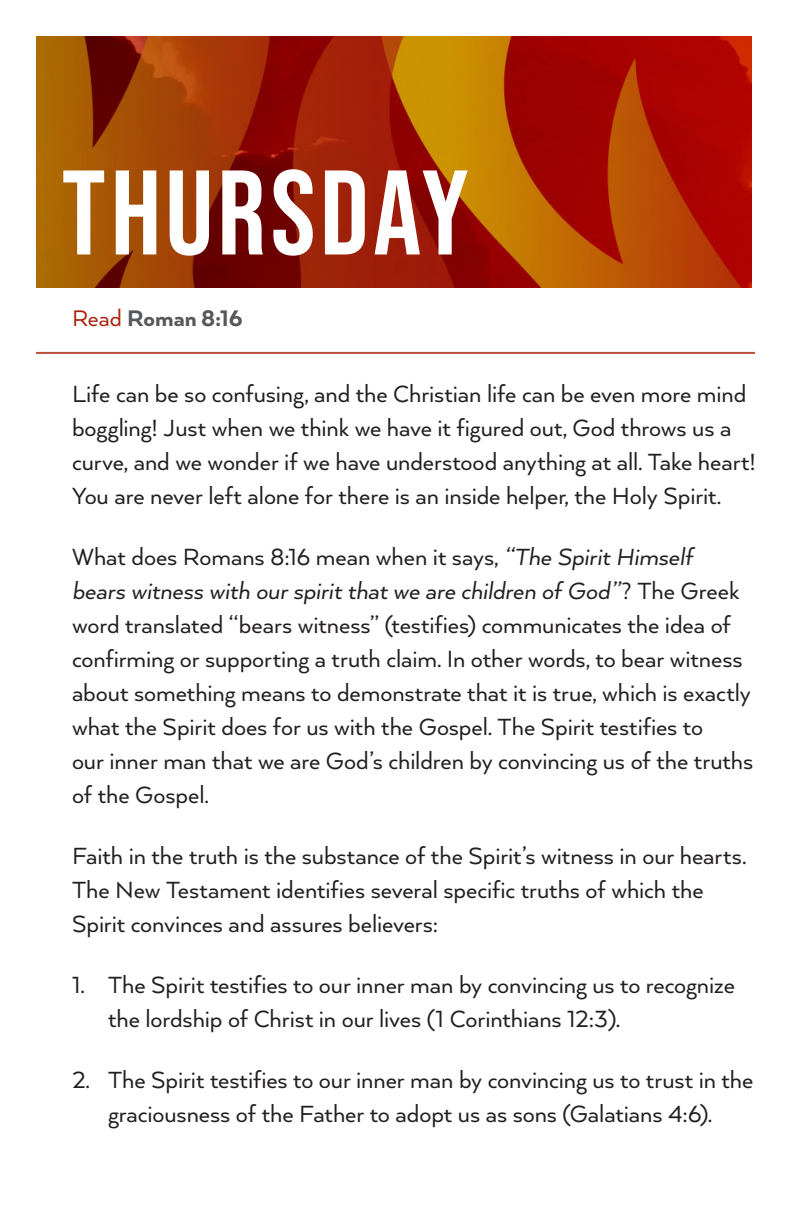
<style>
.page{position:relative;width:792px;height:1224px;background:#fff}
.page>*{position:absolute;margin:0;border:0;box-sizing:border-box;transform-origin:0 0}
.Big_weekday_title{font:120px "Bebas Neue";letter-spacing:.035em;color:#fff}
.Body{font:27px/34px "Arquitecta";letter-spacing:-.005em;color:#231f20}
.Weekly_verses{font:800 26px "Arquitecta";color:#57585a}
.s1{font-weight:400;color:#aa240e}
.s2{font-style:italic}
</style>
<div class="page">
<hr style="left:36px;top:352px;width:719px;height:2px;background:#bb503e">
<img style="left:36px;top:36px;width:716px;height:252px">
<p class="Big_weekday_title" style="left:62px;top:145px;width:408px">THURSDAY</p>
<p class="Weekly_verses" style="left:72px;top:302px;width:172px"><span class="s1">Read</span> Roman 8:16</p>
<p class="Body" style="left:72px;top:376px;width:686px">Life can be so confusing, and the Christian life can be even more mind boggling! Just when we think we have it figured out, God throws us a curve, and we wonder if we have understood anything at all. Take heart!<br>You are never left alone for there is an inside helper, the Holy Spirit.</p>
<p class="Body" style="left:72px;top:539px;width:683px">What does Romans 8:16 mean when it says, <span class="s2">“The Spirit Himself<br>bears witness with our spirit that we are children of God”</span>? The Greek word translated “bears witness” (testifies) communicates the idea of confirming or supporting a truth claim. In other words, to bear witness about something means to demonstrate that it is true, which is exactly what the Spirit does for us with the Gospel. The Spirit testifies to<br>our inner man that we are God’s children by convincing us of the truths of the Gospel.</p>
<p class="Body" style="left:72px;top:838px;width:676px">Faith in the truth is the substance of the Spirit’s witness in our hearts.<br>The New Testament identifies several specific truths of which the<br>Spirit convinces and assures believers:</p>
<p class="Body" style="left:108px;top:967px;width:628px;text-indent:-36px">1. The Spirit testifies to our inner man by convincing us to recognize the lordship of Christ in our lives (1 Corinthians 12:3).</p>
<p class="Body" style="left:72px;top:1062px;width:683px;text-align:center">2. The Spirit testifies to our inner man by convincing us to trust in the graciousness of the Father to adopt us as sons (Galatians 4:6).</p>
</div>
